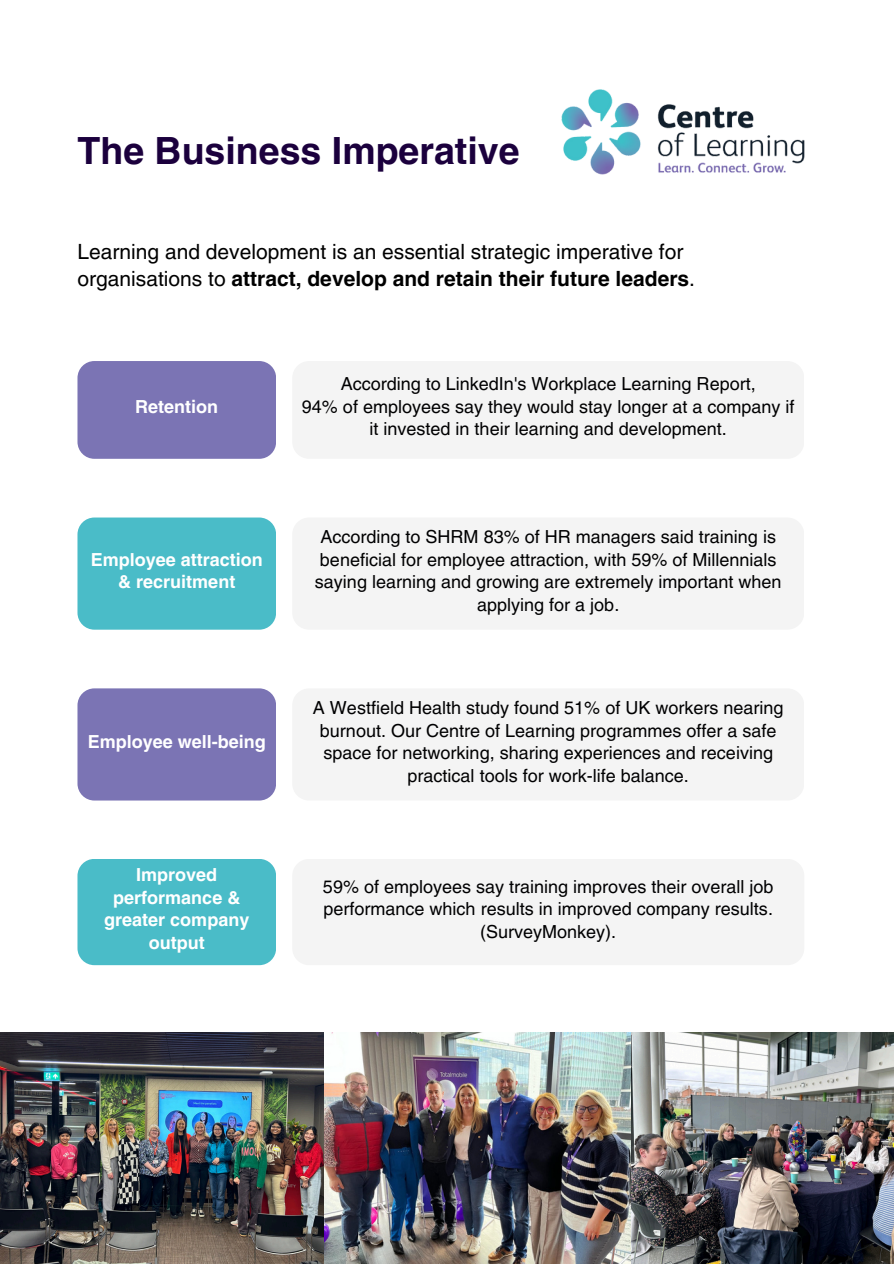
<style>
.page{position:relative;width:894px;height:1264px;background:#fff}
.page>*{position:absolute;margin:0;border:0;box-sizing:border-box;transform-origin:0 0}
.t1{font:700 37.5px "Helvetica LT Pro";color:#1b003d}
.t2{font:21px/27px "Helvetica LT Pro";color:#000}
.t3{font:18px/22.5px "Helvetica LT Pro";color:#000001;text-align:center}
.t4{font:700 18px/22.5px "Helvetica LT Pro";color:#fff;text-align:center}
.s1{font-weight:700}
</style>
<div class="page">
<img style="left:561px;top:89px;width:243px;height:86px">
<div style="left:292px;top:361px;width:512px;height:98px;background:#f4f4f4;border-radius:17px"></div>
<div style="left:77px;top:361px;width:199px;height:98px;background:#7b74b4;border-radius:17px"></div>
<div style="left:292px;top:517px;width:511px;height:112px;background:#f4f4f4;border-radius:17px"></div>
<div style="left:77px;top:517px;width:199px;height:112px;background:#4abcc8;border-radius:17px"></div>
<div style="left:292px;top:688px;width:511px;height:112px;background:#f4f4f4;border-radius:17px"></div>
<div style="left:77px;top:688px;width:199px;height:112px;background:#7b74b4;border-radius:17px"></div>
<div style="left:292px;top:858px;width:512px;height:107px;background:#f4f4f4;border-radius:17px"></div>
<div style="left:77px;top:858px;width:199px;height:107px;background:#4abcc8;border-radius:17px"></div>
<img style="left:0;top:1032px;width:893px;height:231px">
<p class="t1" style="left:77px;top:137px;width:443px">The Business Imperative</p>
<p class="t2" style="left:77px;top:240px;width:619px">Learning and development is an essential strategic imperative for organisations to <span class="s1">attract, develop and retain their future leaders</span>.</p>
<h3 class="t4" style="left:135px;top:397px;width:84px">Retention</h3>
<p class="t4" style="left:91px;top:550px;width:174px">Employee attraction &amp; recruitment</p>
<p class="t4" style="left:88px;top:732px;width:180px">Employee well-being</p>
<p class="t4" style="left:104px;top:865px;width:147px">Improved performance &amp; greater company output</p>
<p class="t3" style="left:340px;top:374px;width:416px">According to LinkedIn's Workplace Learning Report,</p>
<h2 class="t3" style="left:302px;top:397px;width:494px">94% of employees say they would stay longer at a company if it invested in their learning and development.</h2>
<p class="t3" style="left:315px;top:527px;width:468px">According to SHRM 83% of HR managers said training is beneficial for employee attraction, with 59% of Millennials saying learning and growing are extremely important when applying for a job.</p>
<h3 class="t3" style="left:313px;top:698px;width:472px">A Westfield Health study found 51% of UK workers nearing burnout. Our Centre of Learning programmes offer a safe space for networking, sharing experiences and receiving practical tools for work-life balance.</h3>
<h3 class="t3" style="left:323px;top:876px;width:452px">59% of employees say training improves their overall job performance which results in improved company results. (SurveyMonkey).</h3>
</div>
